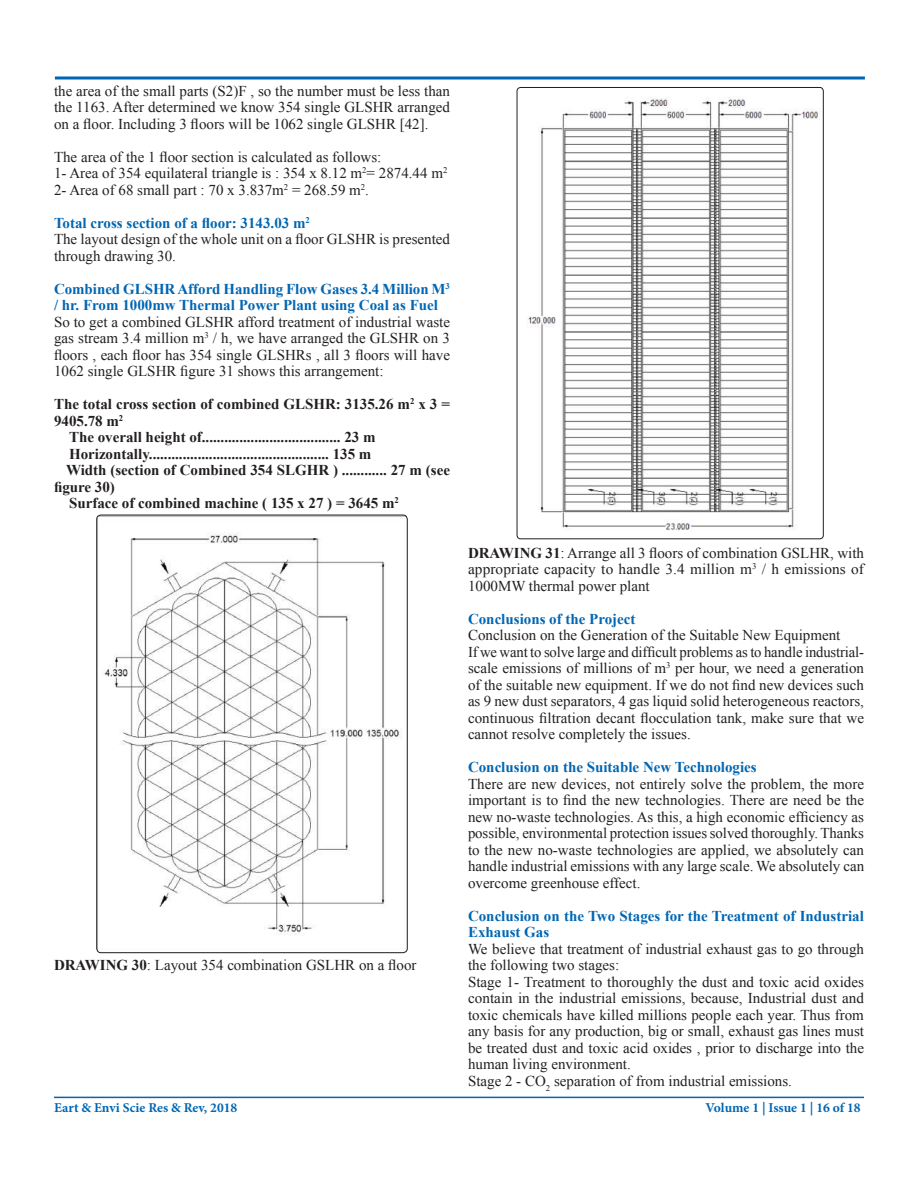
<style>
.page{position:relative;width:918px;height:1188px;background:#fff}
.page>*{position:absolute;margin:0;border:0;box-sizing:border-box;transform-origin:0 0}
.t1{font:15px/16.5px "Times New Roman";color:#231f20;text-align:justify}
.t2{font:700 15px "Times New Roman";color:#231f20}
.t3{font:700 15px/16.5px "Times New Roman";color:#0166b3}
.t4{font:700 13.5px "Minion Pro";color:#0166b3}
.s1{font-weight:700;color:#0166b3}
.s2{font-weight:700}
</style>
<div class="page">
<svg style="left:54px;top:76px;width:811px;height:4px;background:#408cc5"></svg>
<hr style="left:54px;top:1097px;width:810px;height:1px;background:#0166b3">
<img style="left:97px;top:515px;width:310px;height:436px">
<div style="left:96px;top:515px;width:312px;height:438px;border:1px solid #231f20;border-radius:4px"></div>
<img style="left:517px;top:87px;width:306px;height:452px">
<div style="left:517px;top:87px;width:307px;height:452px;border:1px solid #231f20;border-radius:4px"></div>
<p class="t1" style="left:54px;top:82px;width:398px">the area of the small parts (S2)F , so the number must be less than the 1163. After determined we know 354 single GLSHR arranged on a floor. Including 3 floors will be 1062 single GLSHR [42].</p>
<p class="t1" style="left:54px;top:148px;width:395px;text-align:left">The area of the 1 floor section is calculated as follows:<br>1- Area of 354 equilateral triangle is : 354 x 8.12 m<sup>2</sup>= 2874.44 m<sup>2<br></sup>2- Area of 68 small part : 70 x 3.837m<sup>2</sup> = 268.59 m<sup>2</sup>.</p>
<p class="t1" style="left:54px;top:214px;width:398px;text-align:left"><span class="s1">Total cross section of a floor: 3143.03 m</span><sup>2<br></sup>The layout design of the whole unit on a floor GLSHR is presented through drawing 30.</p>
<p class="t3" style="left:54px;top:280px;width:398px">Combined GLSHR Afford Handling Flow Gases 3.4 Million M<sup>3 </sup>/ hr. From 1000mw Thermal Power Plant using Coal as Fuel</p>
<p class="t1" style="left:54px;top:313px;width:398px">So to get a combined GLSHR afford treatment of industrial waste gas stream 3.4 million m<sup>3</sup> / h, we have arranged the GLSHR on 3 floors , each floor has 354 single GLSHRs , all 3 floors will have 1062 single GLSHR figure 31 shows this arrangement:</p>
<p class="t2" style="left:54px;top:394px;width:397px">The total cross section of combined GLSHR: 3135.26 m<sup>2</sup> x 3 =</p>
<p class="t2" style="left:54px;top:411px;width:71px">9405.78 m<sup>2</sup></p>
<p class="t2" style="left:69px;top:427px;width:308px">The overall height of..................................... 23 m</p>
<p class="t2" style="left:69px;top:444px;width:304px">Horizontally................................................ 135 m</p>
<p class="t2" style="left:66px;top:460px;width:385px">Width (section of Combined 354 SLGHR ) ............ 27 m (see</p>
<p class="t2" style="left:54px;top:477px;width:62px">figure 30)</p>
<p class="t2" style="left:69px;top:493px;width:331px">Surface of combined machine ( 135 x 27 ) = 3645 m<sup>2</sup></p>
<p class="t1" style="left:54px;top:957px;width:364px"><span class="s2">DRAWING 30</span>: Layout 354 combination GSLHR on a floor</p>
<p class="t1" style="left:468px;top:544px;width:398px"><span class="s2">DRAWING 31</span>: Arrange all 3 floors of combination GSLHR, with appropriate capacity to handle 3.4 million m<sup>3</sup> / h emissions of 1000MW thermal power plant</p>
<p class="t3" style="left:468px;top:610px;width:169px">Conclusions of the Project</p>
<p class="t1" style="left:468px;top:627px;width:398px;text-align:left">Conclusion on the Generation of the Suitable New Equipment<br>If we want to solve large and difficult problems as to handle industrial&shy;scale emissions of millions of m<sup>3</sup> per hour, we need a generation of the suitable new equipment. If we do not find new devices such as 9 new dust separators, 4 gas liquid solid heterogeneous reactors, continuous filtration decant flocculation tank, make sure that we cannot resolve completely the issues.</p>
<p class="t3" style="left:468px;top:759px;width:290px">Conclusion on the Suitable New Technologies</p>
<p class="t1" style="left:468px;top:775px;width:398px">There are new devices, not entirely solve the problem, the more important is to find the new technologies. There are need be the new no-waste technologies. As this, a high economic efficiency as possible, environmental protection issues solved thoroughly. Thanks to the new no-waste technologies are applied, we absolutely can handle industrial emissions with any large scale. We absolutely can overcome greenhouse effect.</p>
<p class="t3" style="left:468px;top:907px;width:397px">Conclusion on the Two Stages for the Treatment of Industrial<br>Exhaust Gas</p>
<p class="t1" style="left:468px;top:940px;width:398px;text-align:left">We believe that treatment of industrial exhaust gas to go through the following two stages:<br>Stage 1- Treatment to thoroughly the dust and toxic acid oxides contain in the industrial emissions, because, Industrial dust and toxic chemicals have killed millions people each year. Thus from any basis for any production, big or small, exhaust gas lines must be treated dust and toxic acid oxides , prior to discharge into the human living environment.<br>Stage 2 - CO<sub>2</sub> separation of from industrial emissions.</p>
<p class="t4" style="left:54px;top:1098px;width:185px">Eart &amp; Envi Scie Res &amp; Rev, 2018</p>
<p class="t4" style="left:706px;top:1098px;width:157px">Volume 1 | Issue 1 | 16 of 18</p>
</div>
